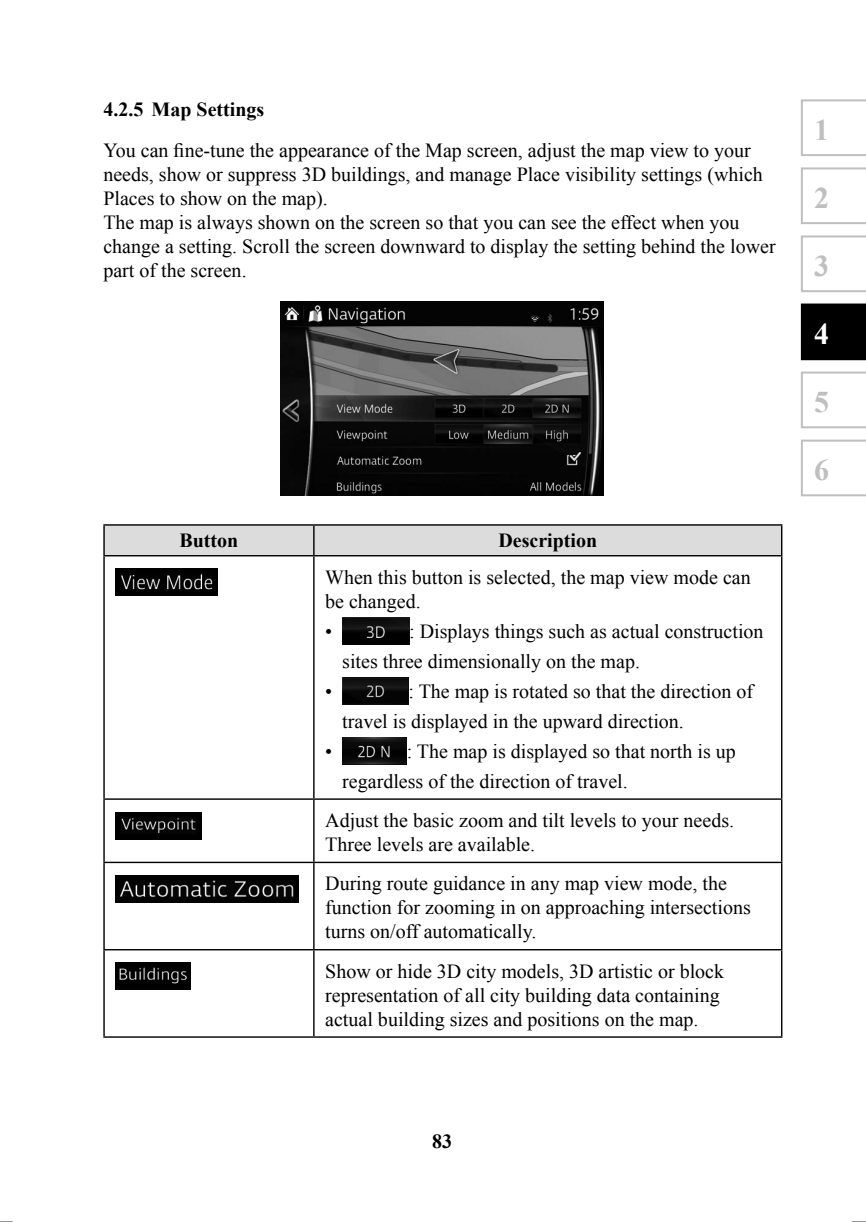
<style>
.page{position:relative;width:866px;height:1222px;background:#fff}
.page>*{position:absolute;margin:0;border:0;box-sizing:border-box;transform-origin:0 0}
.t1{font:700 30px "Times New Roman";color:#bfbfbf}
.t2{font:700 30px "Times New Roman";color:#fff}
.t3{font:20px/24px "Times New Roman";color:#000}
.t4{font:700 20px "Times New Roman";color:#000}
</style>
<div class="page">
<svg style="left:801px;top:99px;width:65px;height:57px"></svg>
<svg style="left:801px;top:167px;width:65px;height:57px"></svg>
<svg style="left:801px;top:235px;width:65px;height:57px"></svg>
<div style="left:801px;top:303px;width:65px;height:57px;background:#000"></div>
<svg style="left:801px;top:372px;width:65px;height:56px"></svg>
<svg style="left:801px;top:440px;width:65px;height:56px"></svg>
<img style="left:281px;top:302px;width:322px;height:194px">
<hr style="left:103px;top:556px;width:2px;height:242px;background:#000">
<hr style="left:313px;top:556px;width:1px;height:242px;background:#000">
<hr style="left:781px;top:556px;width:1px;height:242px;background:#000">
<hr style="left:103px;top:798px;width:211px;height:2px;background:#000">
<hr style="left:103px;top:800px;width:2px;height:62px;background:#000">
<hr style="left:314px;top:798px;width:468px;height:2px;background:#000">
<hr style="left:313px;top:800px;width:1px;height:62px;background:#000">
<hr style="left:781px;top:800px;width:1px;height:62px;background:#000">
<hr style="left:103px;top:862px;width:211px;height:1px;background:#000">
<hr style="left:103px;top:863px;width:2px;height:86px;background:#000">
<hr style="left:314px;top:862px;width:468px;height:1px;background:#000">
<hr style="left:313px;top:863px;width:1px;height:86px;background:#000">
<hr style="left:781px;top:863px;width:1px;height:86px;background:#000">
<hr style="left:103px;top:949px;width:211px;height:1px;background:#000">
<hr style="left:103px;top:950px;width:2px;height:86px;background:#000">
<hr style="left:314px;top:949px;width:468px;height:1px;background:#000">
<hr style="left:313px;top:950px;width:1px;height:86px;background:#000">
<hr style="left:781px;top:950px;width:1px;height:86px;background:#000">
<hr style="left:103px;top:1036px;width:211px;height:2px;background:#000">
<hr style="left:314px;top:1036px;width:468px;height:2px;background:#000">
<hr style="left:103px;top:524px;width:211px;height:2px;background:#000">
<hr style="left:103px;top:526px;width:2px;height:29px;background:#000">
<hr style="left:103px;top:555px;width:211px;height:1px;background:#000">
<hr style="left:314px;top:524px;width:468px;height:2px;background:#000">
<div style="left:104px;top:525px;width:678px;height:31px;background:#dcdcdc"></div>
<hr style="left:314px;top:555px;width:468px;height:1px;background:#000">
<img style="left:115px;top:569px;width:103px;height:27px">
<img style="left:342px;top:618px;width:67px;height:26px">
<img style="left:342px;top:678px;width:66px;height:26px">
<img style="left:342px;top:738px;width:65px;height:26px">
<img style="left:115px;top:812px;width:87px;height:27px">
<img style="left:115px;top:875px;width:183px;height:27px">
<img style="left:115px;top:963px;width:76px;height:27px">
<svg style="left:0;top:1221px;width:13px;height:1px"></svg>
<svg style="left:852px;top:1221px;width:14px;height:1px"></svg>
<p class="t4" style="left:103px;top:96px;width:162px">4.2.5 Map Settings</p>
<p class="t3" style="left:103px;top:138px;width:674px">You can fine-tune the appearance of the Map screen, adjust the map view to your needs, show or suppress 3D buildings, and manage Place visibility settings (which Places to show on the map).<br>The map is always shown on the screen so that you can see the effect when you change a setting. Scroll the screen downward to display the setting behind the lower part of the screen.</p>
<p class="t4" style="left:179px;top:527px;width:60px">Button</p>
<p class="t4" style="left:498px;top:527px;width:100px">Description</p>
<p class="t3" style="left:325px;top:565px;width:427px">When this button is selected, the map view mode can be changed.</p>
<p class="t3" style="left:325px;top:619px;width:8px">•</p>
<p class="t3" style="left:342px;top:616px;width:423px;line-height:30px;text-indent:67px">: Displays things such as actual construction sites three dimensionally on the map.</p>
<p class="t3" style="left:325px;top:679px;width:8px">•</p>
<p class="t3" style="left:342px;top:676px;width:412px;line-height:30px;text-indent:66px">: The map is rotated so that the direction of travel is displayed in the upward direction.</p>
<p class="t3" style="left:325px;top:739px;width:8px">•</p>
<p class="t3" style="left:342px;top:736px;width:395px;line-height:30px;text-indent:64px">: The map is displayed so that north is up regardless of the direction of travel.</p>
<p class="t3" style="left:325px;top:808px;width:410px">Adjust the basic zoom and tilt levels to your needs.<br>Three levels are available.</p>
<p class="t3" style="left:325px;top:871px;width:427px">During route guidance in any map view mode, the function for zooming in on approaching intersections turns on/off automatically.</p>
<p class="t3" style="left:325px;top:959px;width:400px">Show or hide 3D city models, 3D artistic or block representation of all city building data containing actual building sizes and positions on the map.</p>
<h1 class="t1" style="left:814px;top:109px;width:16px">1</h1>
<h1 class="t1" style="left:814px;top:177px;width:16px">2</h1>
<h1 class="t1" style="left:814px;top:245px;width:16px">3</h1>
<h1 class="t2" style="left:814px;top:314px;width:16px">4</h1>
<h1 class="t1" style="left:814px;top:382px;width:16px">5</h1>
<h1 class="t1" style="left:814px;top:450px;width:16px">6</h1>
<p class="t4" style="left:432px;top:1127px;width:21px">83</p>
</div>
